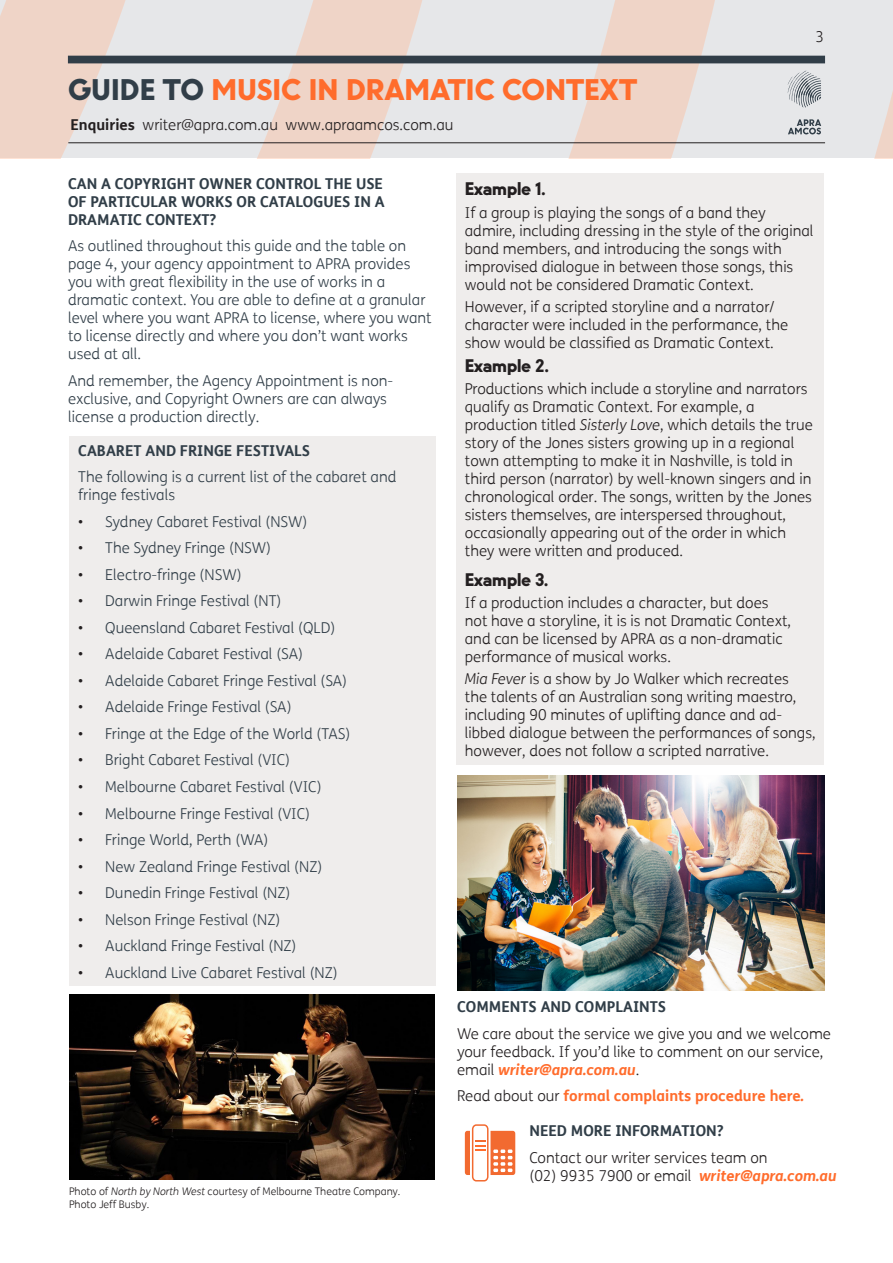
<style>
.page{position:relative;width:893px;height:1263px;background:#fff}
.page>*{position:absolute;margin:0;border:0;box-sizing:border-box;transform-origin:0 0}
.t1{font:900 27px "U8";letter-spacing:.005em;color:#ff6c2c}
.body_text{font:900 16.5px "U8";color:#231f20}
.Sub_header{font:900 16.5px "U8";color:#231f20}
.body_text-2{font:300 15px/18px "FS Me";color:#231f20}
.body{font:300 15px/18px "FS Me";color:#313e48}
.Sub_header-2{font:300 15px/18px "FS Me";color:#231f20}
.body-2{font:700 15px/18px "FS Me";color:#313e48;text-align:justify}
.t2{font:700 15px "FS Me";color:#ff6c2c}
.body_text-3{font:300 10.5px/12.6px "FS Me";color:#231f20}
.s1{color:#313e48}
.s2{font-weight:700}
.s3{color:#231f20}
.s4{font-style:italic}
.s5{font-weight:700;font-style:italic;color:#ff6c2c}
.s6{font-weight:300;color:#231f20}
</style>
<div class="page">
<svg style="left:0;top:0;width:893px;height:158px;background:#e8dfdc"></svg>
<svg style="left:788px;top:119px;width:33px;height:15px"></svg>
<svg style="left:788px;top:71px;width:33px;height:37px"></svg>
<hr style="left:68px;top:142px;width:757px;height:1px;background:#231f20">
<div style="left:68px;top:56px;width:757px;height:7px;background:#313e48"></div>
<div style="left:472px;top:1124px;width:16px;height:57px;border:2px solid #f26a30;border-radius:4px"></div>
<svg style="left:465px;top:1131px;width:50px;height:44px"></svg>
<img style="left:457px;top:775px;width:368px;height:215px">
<div style="left:456px;top:173px;width:368px;height:592px;background:#efedec"></div>
<div style="left:70px;top:436px;width:366px;height:550px;background:#efedec"></div>
<img style="left:69px;top:995px;width:366px;height:185px">
<h1 class="t1" style="left:68px;top:68px;width:570px"><span class="s1">GUIDE TO</span> MUSIC IN DRAMATIC CONTEXT</h1>
<p class="body_text-2" style="left:70px;top:115px;width:385px"><span class="s2">Enquiries</span> writer@apra.com.au www.apraamcos.com.au</p>
<p class="body_text-2" style="left:816px;top:27px;width:10px">3</p>
<p class="body-2" style="left:68px;top:173px;width:318px">CAN A COPYRIGHT OWNER CONTROL THE USE OF PARTICULAR WORKS OR CATALOGUES IN A DRAMATIC CONTEXT?</p>
<p class="body" style="left:68px;top:236px;width:365px">As outlined throughout this guide and the table on page 4, your agency appointment to APRA provides you with great flexibility in the use of works in a dramatic context. You are able to define at a granular level where you want APRA to license, where you want to license directly and where you don’t want works used at all.</p>
<p class="body" style="left:68px;top:371px;width:327px">And remember, the Agency Appointment is non&shy;exclusive, and Copyright Owners are can always license a production directly.</p>
<p class="body-2" style="left:78px;top:441px;width:233px">CABARET AND FRINGE FESTIVALS</p>
<p class="body" style="left:78px;top:468px;width:320px">The following is a current list of the cabaret and fringe festivals</p>
<p class="body" style="left:78px;top:512px;width:231px"><span class="s3">•</span> Sydney Cabaret Festival (NSW)</p>
<p class="body" style="left:78px;top:539px;width:194px"><span class="s3">•</span> The Sydney Fringe (NSW)</p>
<p class="body" style="left:78px;top:565px;width:165px"><span class="s3">•</span> Electro-fringe (NSW)</p>
<p class="body" style="left:78px;top:592px;width:205px"><span class="s3">•</span> Darwin Fringe Festival (NT)</p>
<p class="body" style="left:78px;top:618px;width:259px"><span class="s3">•</span> Queensland Cabaret Festival (QLD)</p>
<p class="body" style="left:78px;top:645px;width:226px"><span class="s3">•</span> Adelaide Cabaret Festival (SA)</p>
<p class="body" style="left:78px;top:671px;width:270px"><span class="s3">•</span> Adelaide Cabaret Fringe Festival (SA)</p>
<p class="body" style="left:78px;top:698px;width:215px"><span class="s3">•</span> Adelaide Fringe Festival (SA)</p>
<p class="body" style="left:78px;top:724px;width:274px"><span class="s3">•</span> Fringe at the Edge of the World (TAS)</p>
<p class="body" style="left:78px;top:751px;width:213px"><span class="s3">•</span> Bright Cabaret Festival (VIC)</p>
<p class="body" style="left:78px;top:777px;width:245px"><span class="s3">•</span> Melbourne Cabaret Festival (VIC)</p>
<p class="body" style="left:78px;top:804px;width:233px"><span class="s3">•</span> Melbourne Fringe Festival (VIC)</p>
<p class="body" style="left:78px;top:830px;width:192px"><span class="s3">•</span> Fringe World, Perth (WA)</p>
<p class="body" style="left:78px;top:857px;width:246px"><span class="s3">•</span> New Zealand Fringe Festival (NZ)</p>
<p class="body" style="left:78px;top:883px;width:214px"><span class="s3">•</span> Dunedin Fringe Festival (NZ)</p>
<p class="body" style="left:78px;top:910px;width:204px"><span class="s3">•</span> Nelson Fringe Festival (NZ)</p>
<p class="body" style="left:78px;top:936px;width:220px"><span class="s3">•</span> Auckland Fringe Festival (NZ)</p>
<p class="body" style="left:78px;top:963px;width:261px"><span class="s3">•</span> Auckland Live Cabaret Festival (NZ)</p>
<p class="body_text-3" style="left:69px;top:1185px;width:333px">Photo of <span class="s4">North by North West</span> courtesy of Melbourne Theatre Company.<br>Photo Jeff Busby.</p>
<p class="Sub_header" style="left:465px;top:176px;width:82px">Example 1.</p>
<p class="Sub_header-2" style="left:465px;top:203px;width:350px">If a group is playing the songs of a band they admire, including dressing in the style of the original band members, and introducing the songs with improvised dialogue in between those songs, this would not be considered Dramatic Context.</p>
<p class="Sub_header-2" style="left:465px;top:297px;width:325px">However, if a scripted storyline and a narrator/ character were included in the performance, the show would be classified as Dramatic Context.</p>
<p class="body_text" style="left:465px;top:352px;width:85px">Example 2.</p>
<p class="body_text-2" style="left:465px;top:379px;width:349px">Productions which include a storyline and narrators qualify as Dramatic Context. For example, a production titled <span class="s4">Sisterly Love</span>, which details the true story of the Jones sisters growing up in a regional town attempting to make it in Nashville, is told in third person (narrator) by well-known singers and in chronological order. The songs, written by the Jones sisters themselves, are interspersed throughout, occasionally appearing out of the order in which they were written and produced.</p>
<p class="body_text" style="left:465px;top:566px;width:85px">Example 3.</p>
<p class="body_text-2" style="left:465px;top:593px;width:328px">If a production includes a character, but does not have a storyline, it is is not Dramatic Context, and can be licensed by APRA as a non-dramatic performance of musical works.</p>
<p class="body_text-2" style="left:465px;top:669px;width:352px"><span class="s4">Mia Fever</span> is a show by Jo Walker which recreates<br>the talents of an Australian song writing maestro, including 90 minutes of uplifting dance and ad&shy;libbed dialogue between the performances of songs, however, does not follow a scripted narrative.</p>
<p class="body-2" style="left:457px;top:997px;width:211px">COMMENTS AND COMPLAINTS</p>
<p class="body_text-2" style="left:457px;top:1024px;width:375px">We care about the service we give you and we welcome your feedback. If you’d like to comment on our service, email <span class="s5">writer@apra.com.au</span>.</p>
<p class="t2" style="left:457px;top:1084px;width:349px"><span class="s6">Read about our</span> formal complaints procedure here<span class="s4">.</span></p>
<p class="body-2" style="left:529px;top:1121px;width:196px">NEED MORE INFORMATION?</p>
<p class="body_text-2" style="left:529px;top:1148px;width:309px">Contact our writer services team on<br>(02) 9935 7900 or email <span class="s5">writer@apra.com.au</span></p>
</div>
